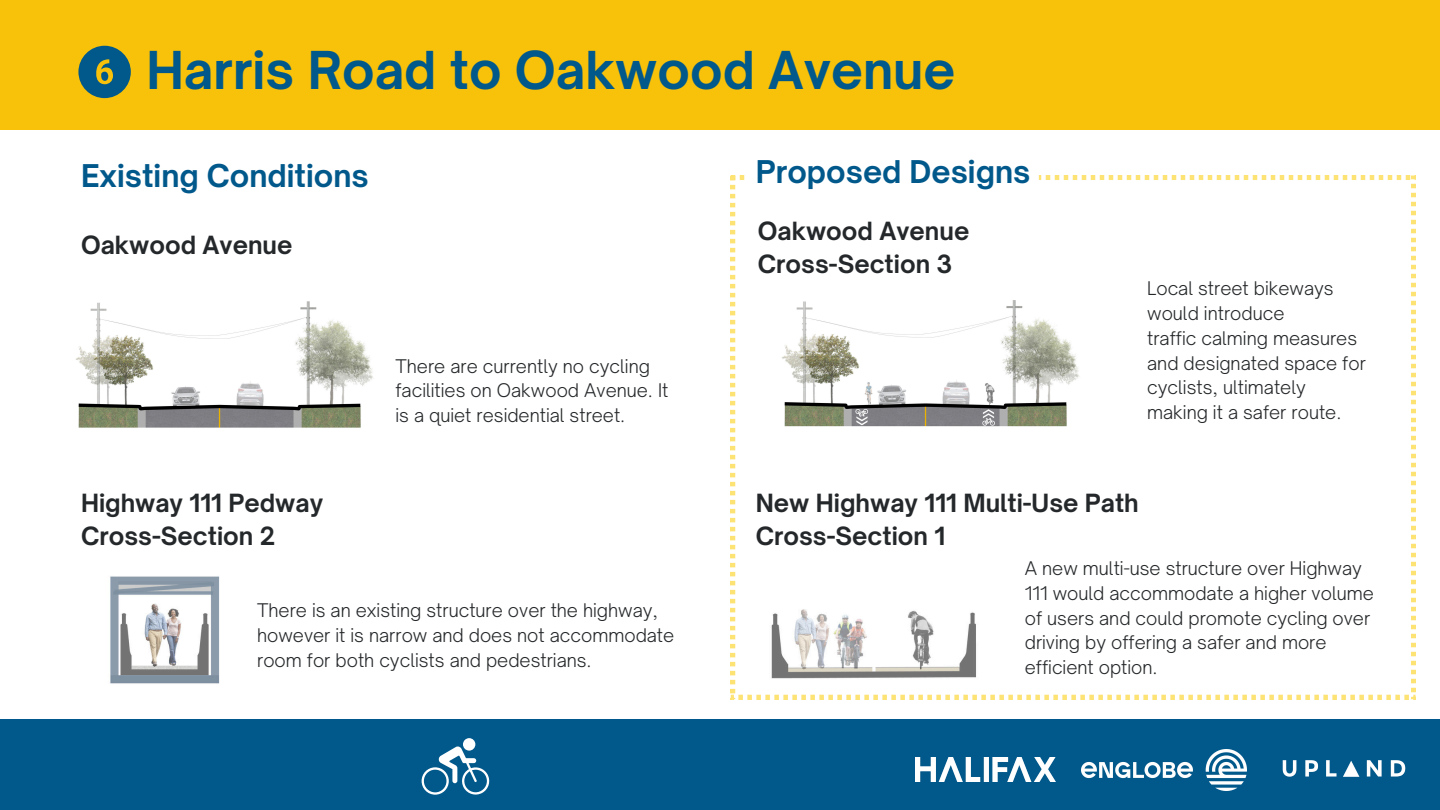
<style>
.page{position:relative;width:1440px;height:810px;background:#fff}
.page>*{position:absolute;margin:0;border:0;box-sizing:border-box;transform-origin:0 0}
.t1{font:700 50px "Open Sauce One";color:#00588b}
.t2{font:700 30px "Open Sauce One";color:#00588b}
.t3{font:700 24px/33px "Open Sauce One";color:#25282a}
.t4{font:300 18px/24.8px "Open Sauce One";color:#25282a}
</style>
<div class="page">
<div style="left:0;top:720px;width:1440px;height:90px;background:#00588b"></div>
<img style="left:915px;top:758px;width:141px;height:24px">
<img style="left:1282px;top:760px;width:124px;height:17px">
<img style="left:1082px;top:749px;width:164px;height:42px">
<div style="left:0;top:0;width:1440px;height:130px;background:#f9c20a"></div>
<svg style="left:78px;top:46px;width:53px;height:52px"></svg>
<svg style="left:422px;top:738px;width:67px;height:57px"></svg>
<img style="left:76px;top:301px;width:297px;height:127px">
<svg style="left:731px;top:176px;width:684px;height:523px"></svg>
<img style="left:110px;top:576px;width:110px;height:108px">
<img style="left:745px;top:290px;width:353px;height:149px">
<img style="left:756px;top:577px;width:240px;height:106px">
<svg style="left:747px;top:175px;width:292px;height:19px"></svg>
<p class="t1" style="left:146px;top:39px;width:811px">Harris Road to Oakwood Avenue</p>
<h1 class="t2" style="left:81px;top:157px;width:289px">Existing Conditions</h1>
<p class="t3" style="left:81px;top:229px;width:213px">Oakwood Avenue</p>
<h2 class="t3" style="left:81px;top:487px;width:244px">Highway 111 Pedway<br>Cross-Section 2</h2>
<h3 class="t4" style="left:395px;top:353px;width:274px">There are currently no cycling facilities on Oakwood Avenue. It is a quiet residential street.</h3>
<p class="t4" style="left:257px;top:598px;width:419px">There is an existing structure over the highway, however it is narrow and does not accommodate room for both cyclists and pedestrians.</p>
<p class="t2" style="left:756px;top:153px;width:276px">Proposed Designs</p>
<p class="t3" style="left:758px;top:215px;width:213px">Oakwood Avenue<br>Cross-Section 3</p>
<p class="t4" style="left:1147px;top:276px;width:188px">Local street bikeways would introduce</p>
<p class="t4" style="left:1147px;top:326px;width:220px">traffic calming measures and designated space for cyclists, ultimately</p>
<h2 class="t4" style="left:1147px;top:400px;width:196px">making it a safer route.</h2>
<h3 class="t3" style="left:756px;top:487px;width:385px">New Highway 111 Multi-Use Path<br>Cross-Section 1</h3>
<p class="t4" style="left:1025px;top:556px;width:351px">A new multi-use structure over Highway 111 would accommodate a higher volume of users and could promote cycling over driving by offering a safer and more efficient option.</p>
</div>
